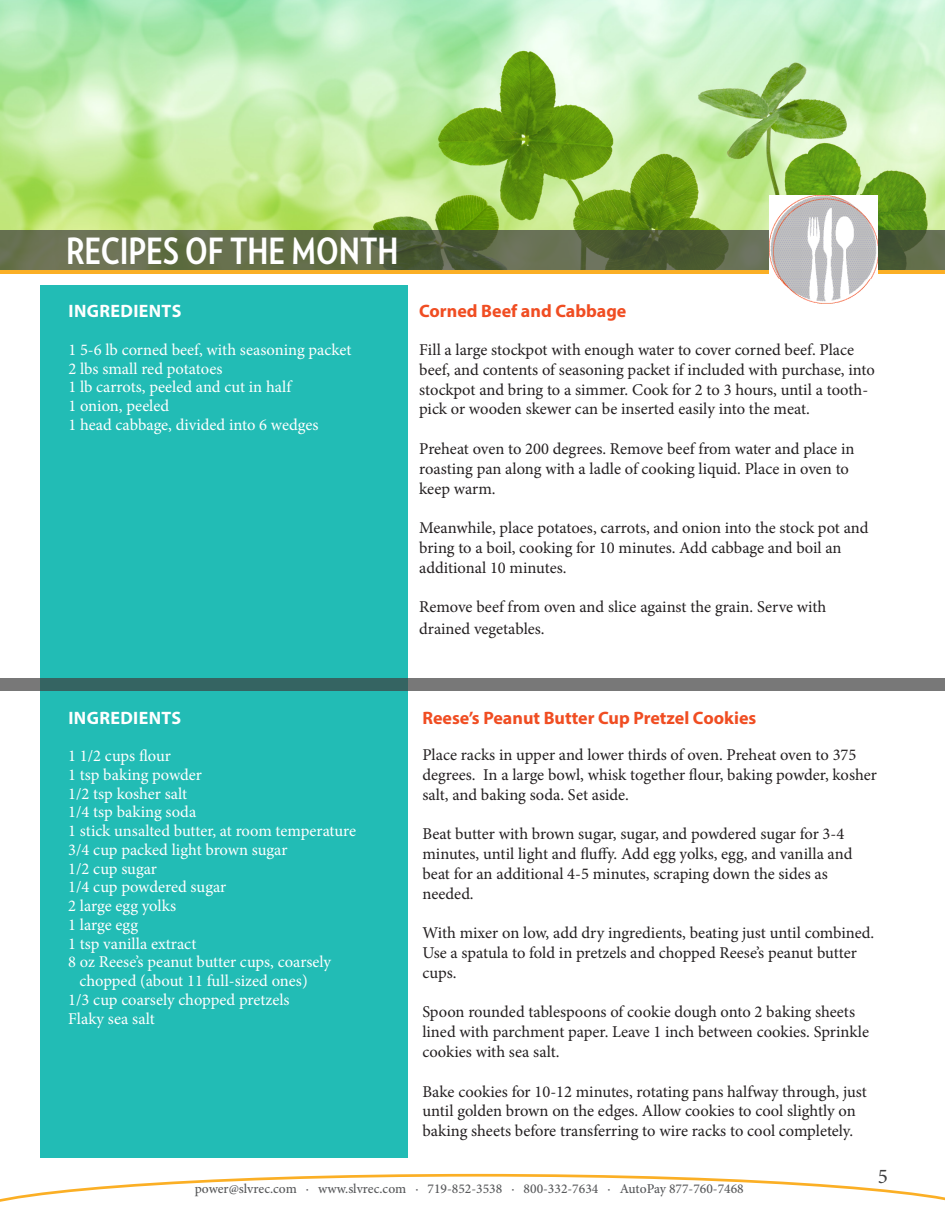
<style>
.page{position:relative;width:945px;height:1215px;background:#fff}
.page>*{position:absolute;margin:0;border:0;box-sizing:border-box;transform-origin:0 0}
.t1{font:700 36px "Verlag Condensed";color:#fff}
.t2{font:21px "Minion Pro";color:#3e3e3f}
.t3{font:700 18px "Myriad Pro";color:#f04d22}
.t4{font:700 18px "Myriad Pro";letter-spacing:.02em;color:#fff}
.t5{font:16.5px/19.8px "Minion Pro";color:#231f20}
.t6{font:16.5px/18.8px "Minion Pro";color:#fff}
.t7{font:500 13.5px "Minion Pro";color:#57585a}
</style>
<div class="page">
<img style="left:0;top:0;width:945px;height:230px">
<svg style="left:0;top:230px;width:945px;height:40px;background:#5c6746"></svg>
<div style="left:40px;top:285px;width:368px;height:873px;background:#22bcb5"></div>
<svg style="left:0;top:1174px;width:945px;height:28px"></svg>
<hr style="left:0;top:270px;width:945px;height:4px;background:#fbaf25">
<img style="left:770px;top:196px;width:108px;height:108px">
<svg style="left:0;top:679px;width:945px;height:12px;background:#5d706f"></svg>
<p class="t1" style="left:66px;top:224px;width:334px">RECIPES OF THE MONTH</p>
<p class="t4" style="left:69px;top:299px;width:114px">INGREDIENTS</p>
<p class="t6" style="left:68px;top:340px;width:285px">1 5-6 lb corned beef, with seasoning packet</p>
<p class="t6" style="left:68px;top:359px;width:156px">2 lbs small red potatoes</p>
<p class="t6" style="left:68px;top:378px;width:224px">1 lb carrots, peeled and cut in half</p>
<p class="t6" style="left:68px;top:396px;width:102px">1 onion, peeled</p>
<p class="t6" style="left:68px;top:415px;width:252px">1 head cabbage, divided into 6 wedges</p>
<p class="t3" style="left:419px;top:299px;width:209px">Corned Beef and Cabbage</p>
<p class="t5" style="left:419px;top:340px;width:457px">Fill a large stockpot with enough water to cover corned beef. Place beef, and contents of seasoning packet if included with purchase, into stockpot and bring to a simmer. Cook for 2 to 3 hours, until a tooth&shy;pick or wooden skewer can be inserted easily into the meat.</p>
<p class="t5" style="left:419px;top:439px;width:437px">Preheat oven to 200 degrees. Remove beef from water and place in roasting pan along with a ladle of cooking liquid. Place in oven to keep warm.</p>
<p class="t5" style="left:419px;top:518px;width:451px">Meanwhile, place potatoes, carrots, and onion into the stock pot and bring to a boil, cooking for 10 minutes. Add cabbage and boil an additional 10 minutes.</p>
<p class="t5" style="left:419px;top:596px;width:409px;line-height:21.6px">Remove beef from oven and slice against the grain. Serve with drained vegetables.</p>
<p class="t4" style="left:68px;top:706px;width:114px">INGREDIENTS</p>
<p class="t6" style="left:68px;top:747px;width:104px">1 1/2 cups flour</p>
<p class="t6" style="left:68px;top:765px;width:135px">1 tsp baking powder</p>
<p class="t6" style="left:68px;top:784px;width:120px">1/2 tsp kosher salt</p>
<p class="t6" style="left:68px;top:803px;width:130px">1/4 tsp baking soda</p>
<p class="t6" style="left:68px;top:822px;width:289px">1 stick unsalted butter, at room temperature</p>
<p class="t6" style="left:68px;top:840px;width:221px">3/4 cup packed light brown sugar</p>
<p class="t6" style="left:68px;top:859px;width:90px">1/2 cup sugar</p>
<p class="t6" style="left:68px;top:878px;width:160px">1/4 cup powdered sugar</p>
<p class="t6" style="left:68px;top:897px;width:109px">2 large egg yolks</p>
<p class="t6" style="left:68px;top:915px;width:71px">1 large egg</p>
<p class="t6" style="left:68px;top:934px;width:130px">1 tsp vanilla extract</p>
<p class="t6" style="left:79px;top:953px;width:253px;text-indent:-11px">8 oz Reese’s peanut butter cups, coarsely chopped (about 11 full-sized ones)</p>
<p class="t6" style="left:68px;top:990px;width:223px">1/3 cup coarsely chopped pretzels</p>
<p class="t6" style="left:68px;top:1009px;width:88px">Flaky sea salt</p>
<p class="t3" style="left:422px;top:706px;width:335px">Reese’s Peanut Butter Cup Pretzel Cookies</p>
<p class="t5" style="left:422px;top:745px;width:456px">Place racks in upper and lower thirds of oven. Preheat oven to 375 degrees. In a large bowl, whisk together flour, baking powder, kosher salt, and baking soda. Set aside.</p>
<p class="t5" style="left:422px;top:824px;width:432px">Beat butter with brown sugar, sugar, and powdered sugar for 3-4 minutes, until light and fluffy. Add egg yolks, egg, and vanilla and beat for an additional 4-5 minutes, scraping down the sides as</p>
<p class="t5" style="left:422px;top:883px;width:53px">needed.</p>
<p class="t5" style="left:422px;top:923px;width:453px">With mixer on low, add dry ingredients, beating just until combined.<br>Use a spatula to fold in pretzels and chopped Reese’s peanut butter cups.</p>
<p class="t5" style="left:422px;top:1002px;width:448px">Spoon rounded tablespoons of cookie dough onto 2 baking sheets lined with parchment paper. Leave 1 inch between cookies. Sprinkle cookies with sea salt.</p>
<p class="t5" style="left:422px;top:1081px;width:446px">Bake cookies for 10-12 minutes, rotating pans halfway through, just until golden brown on the edges. Allow cookies to cool slightly on baking sheets before transferring to wire racks to cool completely.</p>
<p class="t7" style="left:195px;top:1179px;width:551px">power@slvrec.com · www.slvrec.com · 719-852-3538 · 800-332-7634 · AutoPay 877-760-7468</p>
<p class="t2" style="left:878px;top:1163px;width:12px">5</p>
</div>
